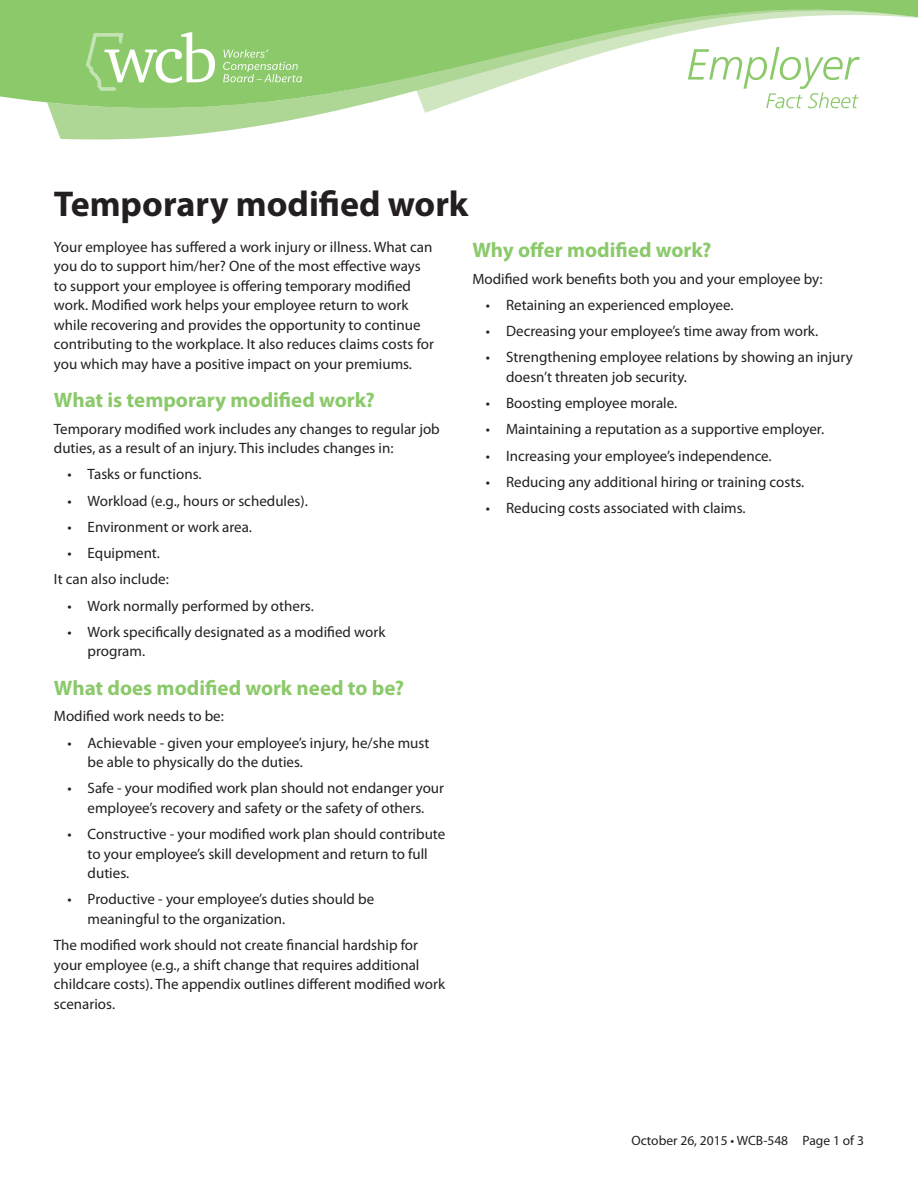
<style>
.page{position:relative;width:918px;height:1188px;background:#fff}
.page>*{position:absolute;margin:0;border:0;box-sizing:border-box;transform-origin:0 0}
.Main_title_copy{font:700 36px "Myriad Pro";color:#231f20}
.Subtitle{font:700 21px "Myriad Pro";color:#8bc96b}
.Body_Text{font:15px/19.5px "Myriad Pro";color:#231f20}
.t1{font:13.5px "Myriad Pro";color:#231f20}
</style>
<div class="page">
<svg style="left:0;top:0;width:918px;height:140px"></svg>
<svg style="left:688px;top:47px;width:172px;height:61px"></svg>
<svg style="left:223px;top:49px;width:79px;height:33px;background:#9dd182"></svg>
<svg style="left:86px;top:32px;width:129px;height:59px"></svg>
<p class="Main_title_copy" style="left:54px;top:180px;width:416px">Temporary modified work</p>
<p class="Body_Text" style="left:54px;top:237px;width:382px">Your employee has suffered a work injury or illness. What can you do to support him/her? One of the most effective ways to support your employee is offering temporary modified work. Modified work helps your employee return to work while recovering and provides the opportunity to continue contributing to the workplace. It also reduces claims costs for you which may have a positive impact on your premiums.</p>
<p class="Subtitle" style="left:54px;top:387px;width:323px">What is temporary modified work?</p>
<p class="Body_Text" style="left:54px;top:419px;width:387px">Temporary modified work includes any changes to regular job duties, as a result of an injury. This includes changes in:</p>
<p class="Body_Text" style="left:67px;top:464px;width:136px">• Tasks or functions.</p>
<p class="Body_Text" style="left:67px;top:491px;width:242px">• Workload (e.g., hours or schedules).</p>
<p class="Body_Text" style="left:67px;top:517px;width:186px">• Environment or work area.</p>
<p class="Body_Text" style="left:67px;top:543px;width:94px">• Equipment.</p>
<p class="Body_Text" style="left:54px;top:569px;width:116px">It can also include:</p>
<p class="Body_Text" style="left:67px;top:596px;width:248px">• Work normally performed by others.</p>
<p class="Body_Text" style="left:88px;top:622px;width:299px;text-indent:-20px">• Work specifically designated as a modified work program.</p>
<p class="Subtitle" style="left:54px;top:674px;width:352px">What does modified work need to be?</p>
<p class="Body_Text" style="left:54px;top:706px;width:172px">Modified work needs to be:</p>
<p class="Body_Text" style="left:88px;top:733px;width:343px;text-indent:-20px">• Achievable - given your employee’s injury, he/she must be able to physically do the duties.</p>
<p class="Body_Text" style="left:67px;top:778px;width:378px;text-align:center">• Safe - your modified work plan should not endanger your employee’s recovery and safety or the safety of others.</p>
<p class="Body_Text" style="left:88px;top:824px;width:359px;text-indent:-20px">• Constructive - your modified work plan should contribute to your employee’s skill development and return to full duties.</p>
<p class="Body_Text" style="left:88px;top:889px;width:288px;text-indent:-20px">• Productive - your employee’s duties should be meaningful to the organization.</p>
<p class="Body_Text" style="left:54px;top:935px;width:393px">The modified work should not create financial hardship for your employee (e.g., a shift change that requires additional childcare costs). The appendix outlines different modified work scenarios.</p>
<p class="Subtitle" style="left:472px;top:237px;width:241px">Why offer modified work?</p>
<p class="Body_Text" style="left:472px;top:269px;width:352px">Modified work benefits both you and your employee by:</p>
<p class="Body_Text" style="left:486px;top:295px;width:249px">• Retaining an experienced employee.</p>
<p class="Body_Text" style="left:486px;top:321px;width:334px">• Decreasing your employee’s time away from work.</p>
<p class="Body_Text" style="left:506px;top:347px;width:348px;text-indent:-20px">• Strengthening employee relations by showing an injury doesn’t threaten job security.</p>
<p class="Body_Text" style="left:486px;top:393px;width:193px">• Boosting employee morale.</p>
<p class="Body_Text" style="left:486px;top:419px;width:340px">• Maintaining a reputation as a supportive employer.</p>
<p class="Body_Text" style="left:486px;top:446px;width:287px">• Increasing your employee’s independence.</p>
<p class="Body_Text" style="left:486px;top:472px;width:320px">• Reducing any additional hiring or training costs.</p>
<p class="Body_Text" style="left:486px;top:498px;width:261px">• Reducing costs associated with claims.</p>
<p class="t1" style="left:631px;top:1132px;width:234px">October 26, 2015 • WCB-548 Page 1 of 3</p>
</div>
